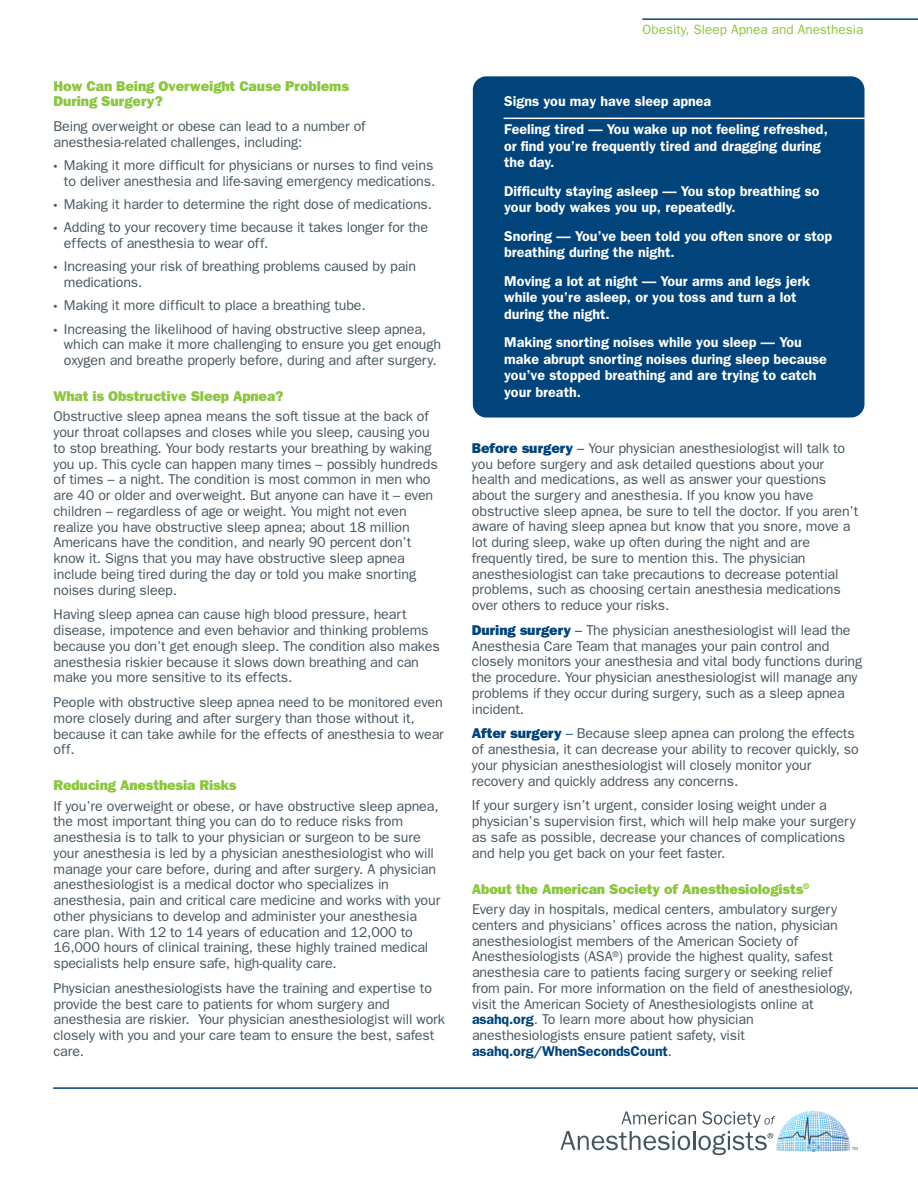
<style>
.page{position:relative;width:918px;height:1188px;background:#fff}
.page>*{position:absolute;margin:0;border:0;box-sizing:border-box;transform-origin:0 0}
.t1{font:14.25px/15.8px "Franklin Gothic";letter-spacing:-.01em;color:#45555f}
.t2{font:600 14.25px/16.5px "Franklin Gothic";color:#fff}
.t3{font:800 14.25px/15.8px "Franklin Gothic";letter-spacing:-.01em;color:#8bc63e}
.t4{font:13.5px "Franklin Gothic";color:#8bc63e}
.s1{font-family:"Myriad Pro"}
.s2{font-weight:800;color:#00447b}
.s3{color:#00447b}
.s4{font-weight:800;color:#8bc63e}
.s5{font-weight:600;color:#00447b}
</style>
<div class="page">
<hr style="left:643px;top:18px;width:275px;height:2px;background:#00447b">
<hr style="left:54px;top:1087px;width:864px;height:2px;background:#00447b">
<svg style="left:561px;top:1111px;width:297px;height:44px"></svg>
<div style="left:473px;top:76px;width:392px;height:342px;background:#00447b;border-radius:14px"></div>
<hr style="left:504px;top:118px;width:369px;height:1px;background:#fff">
<p class="t3" style="left:54px;top:78px;width:297px">How Can Being Overweight Cause Problems<br>During Surgery?</p>
<p class="t1" style="left:54px;top:118px;width:313px">Being overweight or obese can lead to a number of anesthesia-related challenges, including:</p>
<p class="t1" style="left:54px;top:157px;width:383px;text-align:right"><span class="s1">•</span> Making it more difficult for physicians or nurses to find veins to deliver anesthesia and life-saving emergency medications.</p>
<p class="t1" style="left:54px;top:196px;width:380px"><span class="s1">•</span> Making it harder to determine the right dose of medications.</p>
<p class="t1" style="left:64px;top:219px;width:366px;text-indent:-10px"><span class="s1">•</span> Adding to your recovery time because it takes longer for the effects of anesthesia to wear off.</p>
<p class="t1" style="left:64px;top:258px;width:354px;text-indent:-10px"><span class="s1">•</span> Increasing your risk of breathing problems caused by pain medications.</p>
<p class="t1" style="left:54px;top:297px;width:314px"><span class="s1">•</span> Making it more difficult to place a breathing tube.</p>
<p class="t1" style="left:64px;top:321px;width:379px;text-indent:-10px"><span class="s1">•</span> Increasing the likelihood of having obstructive sleep apnea, which can make it more challenging to ensure you get enough oxygen and breathe properly before, during and after surgery.</p>
<p class="t3" style="left:54px;top:388px;width:232px">What is Obstructive Sleep Apnea?</p>
<p class="t1" style="left:54px;top:408px;width:386px">Obstructive sleep apnea means the soft tissue at the back of your throat collapses and closes while you sleep, causing you to stop breathing. Your body restarts your breathing by waking you up. This cycle can happen many times – possibly hundreds of times – a night. The condition is most common in men who are 40 or older and overweight. But anyone can have it – even children – regardless of age or weight. You might not even realize you have obstructive sleep apnea; about 18 million Americans have the condition, and nearly 90 percent don’t know it. Signs that you may have obstructive sleep apnea include being tired during the day or told you make snorting noises during sleep.</p>
<p class="t1" style="left:54px;top:606px;width:388px">Having sleep apnea can cause high blood pressure, heart disease, impotence and even behavior and thinking problems because you don’t get enough sleep. The condition also makes anesthesia riskier because it slows down breathing and can make you more sensitive to its effects.</p>
<p class="t1" style="left:54px;top:694px;width:392px">People with obstructive sleep apnea need to be monitored even more closely during and after surgery than those without it, because it can take awhile for the effects of anesthesia to wear off.</p>
<p class="t3" style="left:54px;top:777px;width:184px">Reducing Anesthesia Risks</p>
<p class="t1" style="left:54px;top:798px;width:388px">If you’re overweight or obese, or have obstructive sleep apnea, the most important thing you can do to reduce risks from anesthesia is to talk to your physician or surgeon to be sure your anesthesia is led by a physician anesthesiologist who will manage your care before, during and after surgery. A physician anesthesiologist is a medical doctor who specializes in anesthesia, pain and critical care medicine and works with your other physicians to develop and administer your anesthesia care plan. With 12 to 14 years of education and 12,000 to 16,000 hours of clinical training, these highly trained medical specialists help ensure safe, high-quality care.</p>
<p class="t1" style="left:54px;top:980px;width:393px">Physician anesthesiologists have the training and expertise to provide the best care to patients for whom surgery and anesthesia are riskier. Your physician anesthesiologist will work closely with you and your care team to ensure the best, safest care.</p>
<p class="t4" style="left:643px;top:21px;width:222px">Obesity, Sleep Apnea and Anesthesia</p>
<p class="t2" style="left:504px;top:86px;width:325px;line-height:28.5px">Signs you may have sleep apnea<br>Feeling tired — You wake up not feeling refreshed,</p>
<p class="t2" style="left:504px;top:137px;width:318px">or find you’re frequently tired and dragging during the day.</p>
<p class="t2" style="left:504px;top:182px;width:317px">Difficulty staying asleep — You stop breathing so your body wakes you up, repeatedly.</p>
<p class="t2" style="left:504px;top:227px;width:330px">Snoring — You’ve been told you often snore or stop breathing during the night.</p>
<p class="t2" style="left:504px;top:272px;width:308px">Moving a lot at night — Your arms and legs jerk while you’re asleep, or you toss and turn a lot during the night.</p>
<p class="t2" style="left:504px;top:334px;width:324px">Making snorting noises while you sleep — You make abrupt snorting noises during sleep because you’ve stopped breathing and are trying to catch your breath.</p>
<p class="t1" style="left:472px;top:440px;width:388px"><span class="s2">Before surgery</span> <span class="s3">–</span> Your physician anesthesiologist will talk to you before surgery and ask detailed questions about your health and medications, as well as answer your questions about the surgery and anesthesia. If you know you have obstructive sleep apnea, be sure to tell the doctor. If you aren’t aware of having sleep apnea but know that you snore, move a lot during sleep, wake up often during the night and are frequently tired, be sure to mention this. The physician anesthesiologist can take precautions to decrease potential problems, such as choosing certain anesthesia medications over others to reduce your risks.</p>
<p class="t1" style="left:472px;top:622px;width:392px"><span class="s2">During surgery</span> <span class="s3">–</span> The physician anesthesiologist will lead the Anesthesia Care Team that manages your pain control and closely monitors your anesthesia and vital body functions during the procedure. Your physician anesthesiologist will manage any problems if they occur during surgery, such as a sleep apnea incident.</p>
<p class="t1" style="left:472px;top:725px;width:388px"><span class="s2">After surgery</span> <span class="s3">–</span> Because sleep apnea can prolong the effects of anesthesia, it can decrease your ability to recover quickly, so your physician anesthesiologist will closely monitor your recovery and quickly address any concerns.</p>
<p class="t1" style="left:472px;top:797px;width:385px">If your surgery isn’t urgent, consider losing weight under a physician’s supervision first, which will help make your surgery as safe as possible, decrease your chances of complications and help you get back on your feet faster.</p>
<p class="t1" style="left:472px;top:878px;width:367px;line-height:20.4px"><span class="s4">About the American Society of Anesthesiologists</span><sup>®<br></sup>Every day in hospitals, medical centers, ambulatory surgery</p>
<p class="t1" style="left:472px;top:917px;width:383px">centers and physicians’ offices across the nation, physician anesthesiologist members of the American Society of Anesthesiologists (ASA<sup>®</sup>) provide the highest quality, safest anesthesia care to patients facing surgery or seeking relief from pain. For more information on the field of anesthesiology, visit the American Society of Anesthesiologists online at <span class="s5">asahq.org</span>. To learn more about how physician anesthesiologists ensure patient safety, visit <span class="s5">asahq.org/WhenSecondsCount</span>.</p>
</div>
